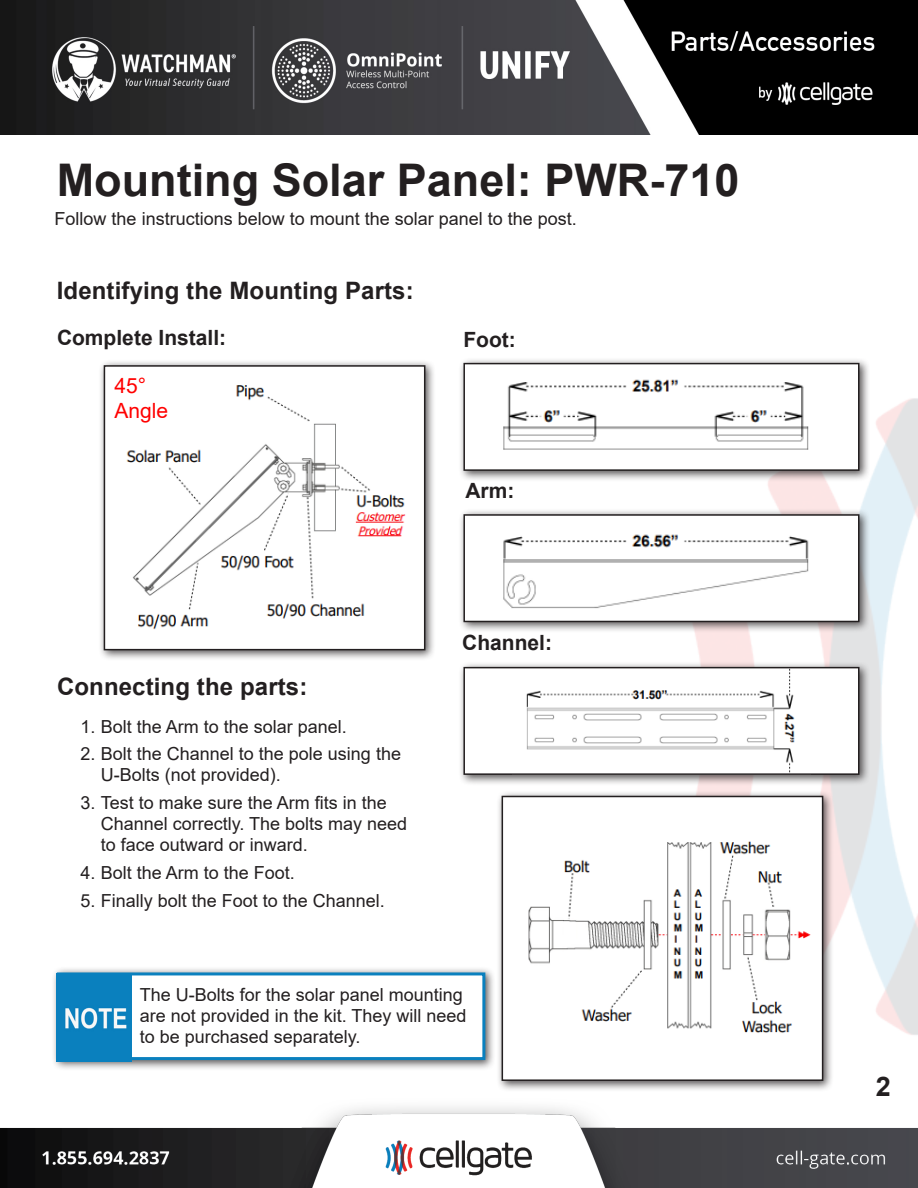
<style>
.page{position:relative;width:918px;height:1188px;background:#fff}
.page>*{position:absolute;margin:0;border:0;box-sizing:border-box;transform-origin:0 0}
.t1{font:700 45px "Arial";color:#231f20}
.t2{font:700 27px "Arial";color:#231f20}
.Heading_1{font:700 24px "Arial";letter-spacing:.005em;color:#231f20}
.t3{font:700 21px "Arial";color:#231f20}
.t4{font:21px "Arial";color:#f00}
.Text{font:18px/21px "Arial";color:#231f20}
</style>
<div class="page">
<img style="left:0;top:0;width:918px;height:135px">
<img style="left:0;top:1107px;width:918px;height:81px">
<img style="left:695px;top:398px;width:223px;height:637px">
<div style="left:98px;top:359px;width:338px;height:302px;background:#231f20;opacity:.75"></div>
<img style="left:107px;top:368px;width:315px;height:279px">
<div style="left:104px;top:365px;width:321px;height:285px;border:2px solid #231f20"></div>
<div style="left:458px;top:357px;width:412px;height:124px;background:#231f20;opacity:.75"></div>
<div style="left:464px;top:364px;width:395px;height:106px;background:#fff"></div>
<img style="left:503px;top:379px;width:306px;height:71px">
<div style="left:463px;top:363px;width:397px;height:108px;border:2px solid #231f20"></div>
<div style="left:458px;top:508px;width:412px;height:125px;background:#231f20;opacity:.75"></div>
<img style="left:466px;top:517px;width:391px;height:102px">
<div style="left:463px;top:514px;width:397px;height:108px;border:2px solid #231f20"></div>
<div style="left:458px;top:661px;width:412px;height:124px;background:#231f20;opacity:.75"></div>
<div style="left:464px;top:668px;width:395px;height:106px;background:#fff"></div>
<img style="left:526px;top:670px;width:269px;height:102px">
<div style="left:463px;top:667px;width:397px;height:108px;border:2px solid #231f20"></div>
<div style="left:496px;top:790px;width:338px;height:302px;background:#231f20;opacity:.75"></div>
<div style="left:502px;top:796px;width:321px;height:284px;background:#fff"></div>
<img style="left:528px;top:841px;width:283px;height:192px">
<div style="left:502px;top:796px;width:321px;height:285px;border:2px solid #231f20"></div>
<div style="left:51px;top:967px;width:445px;height:104px;background:#231f20;opacity:.75"></div>
<div style="left:57px;top:972px;width:428px;height:88px;background:#fff;border:3px solid #0a80be"></div>
<img style="left:57px;top:974px;width:74px;height:87px">
<p class="t1" style="left:57px;top:149px;width:684px">Mounting Solar Panel: PWR-710</p>
<p class="Text" style="left:55px;top:208px;width:524px">Follow the instructions below to mount the solar panel to the post.</p>
<p class="Heading_1" style="left:57px;top:274px;width:358px">Identifying the Mounting Parts:</p>
<p class="t3" style="left:57px;top:323px;width:171px">Complete Install:</p>
<p class="t4" style="left:115px;top:371px;width:33px">45°</p>
<p class="t4" style="left:115px;top:396px;width:55px">Angle</p>
<p class="t3" style="left:463px;top:325px;width:54px">Foot:</p>
<p class="t3" style="left:465px;top:476px;width:50px">Arm:</p>
<p class="Heading_1" style="left:57px;top:670px;width:252px">Connecting the parts:</p>
<p class="Text" style="left:81px;top:716px;width:268px">1. Bolt the Arm to the solar panel.</p>
<p class="Text" style="left:101px;top:743px;width:302px;text-indent:-20px">2. Bolt the Channel to the pole using the<br>U-Bolts (not provided).</p>
<p class="Text" style="left:101px;top:792px;width:308px;text-indent:-20px">3. Test to make sure the Arm fits in the<br>Channel correctly. The bolts may need to face outward or inward.</p>
<p class="Text" style="left:81px;top:862px;width:216px">4. Bolt the Arm to the Foot.</p>
<p class="Text" style="left:81px;top:890px;width:306px">5. Finally bolt the Foot to the Channel.</p>
<p class="t3" style="left:462px;top:628px;width:91px">Channel:</p>
<p class="Text" style="left:140px;top:984px;width:328px">The U-Bolts for the solar panel mounting are not provided in the kit. They will need to be purchased separately.</p>
<h2 class="t2" style="left:876px;top:1068px;width:17px">2</h2>
</div>
